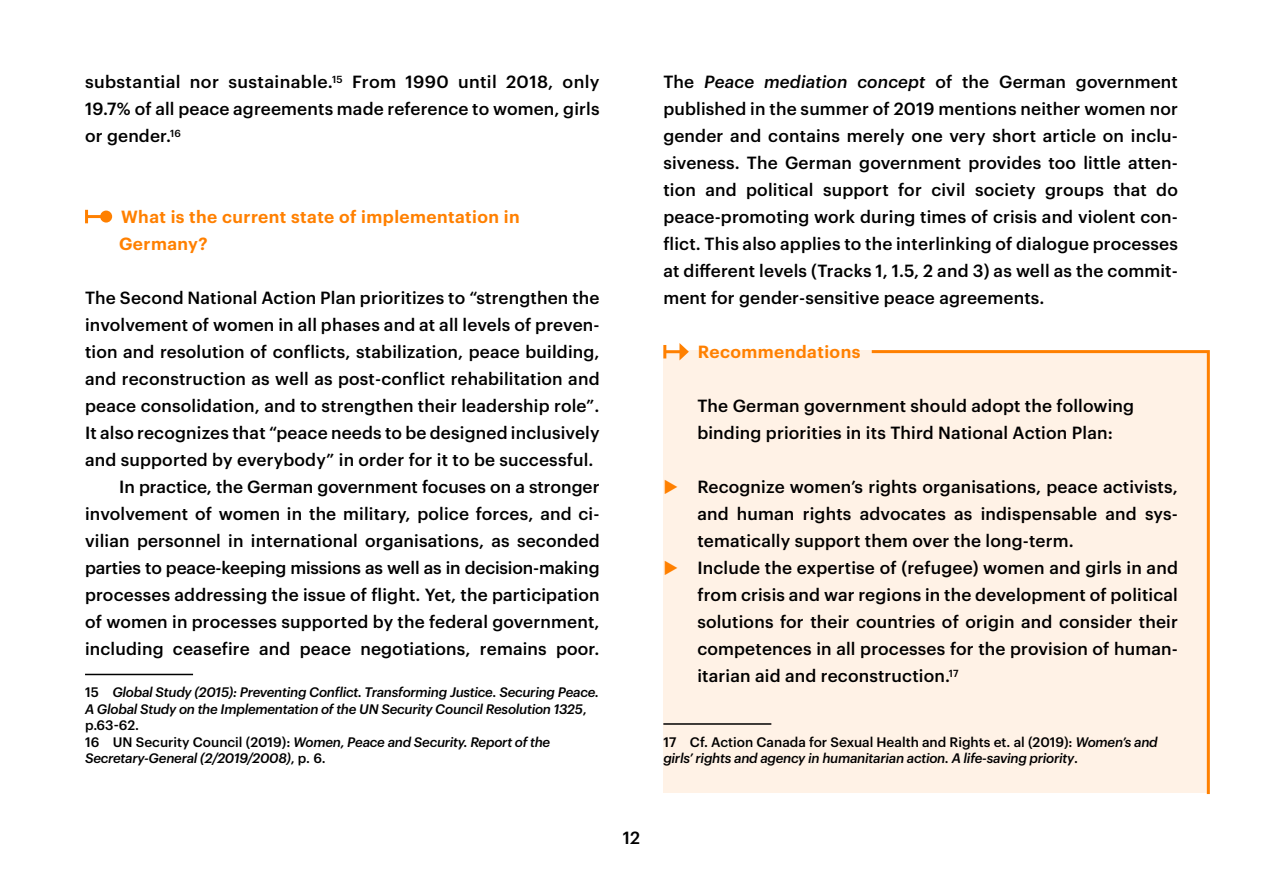
<style>
.page{position:relative;width:1263px;height:893px;background:#fff}
.page>*{position:absolute;margin:0;border:0;box-sizing:border-box;transform-origin:0 0}
.t1{font:500 17.25px/27px "Graphik";letter-spacing:.01em;color:#000;text-align:justify}
.t2{font:600 17.25px/27px "Graphik";letter-spacing:.025em;color:#ff8000}
.t3{font:500 17.25px "Graphik";letter-spacing:-.01em;color:#000}
.t4{font:italic 500 13.5px/16.5px "Graphik";letter-spacing:-.02em;color:#000}
.s1{font-style:normal}
.s2{font-style:italic}
</style>
<div class="page">
<div style="left:663px;top:350px;width:547px;height:443px;background:#fff2e6"></div>
<hr style="left:87px;top:215px;width:19px;height:3px;background:#ff8000">
<svg style="left:85px;top:210px;width:3px;height:13px"></svg>
<div style="left:100px;top:211px;width:12px;height:12px;background:#ff8000;border-radius:50%"></div>
<hr style="left:85px;top:674px;width:108px;height:1px;background:#000">
<hr style="left:665px;top:350px;width:17px;height:3px;background:#ff8000">
<svg style="left:663px;top:345px;width:3px;height:13px"></svg>
<svg style="left:679px;top:343px;width:10px;height:17px"></svg>
<hr style="left:663px;top:723px;width:108px;height:2px;background:#000">
<svg style="left:871px;top:350px;width:339px;height:445px"></svg>
<p class="t1" style="left:85px;top:67px;width:516px">substantial nor sustainable.<sup>15</sup> From 1990 until 2018, only 19.7% of all peace agreements made reference to women, girls or gender.<sup>16</sup></p>
<p class="t2" style="left:119px;top:202px;width:402px">What is the current state of implementation in<br>Germany?</p>
<p class="t1" style="left:85px;top:283px;width:516px">The Second National Action Plan prioritizes to “strengthen the</p>
<p class="t1" style="left:85px;top:310px;width:516px">involvement of women in all phases and at all levels of preven-</p>
<p class="t1" style="left:85px;top:337px;width:516px">tion and resolution of conflicts, stabilization, peace building,</p>
<p class="t1" style="left:85px;top:364px;width:516px">and reconstruction as well as post-conflict rehabilitation and</p>
<p class="t1" style="left:85px;top:391px;width:516px">peace consolidation, and to strengthen their leadership role”.</p>
<p class="t1" style="left:85px;top:418px;width:516px">It also recognizes that “peace needs to be designed inclusively</p>
<p class="t1" style="left:85px;top:445px;width:510px">and supported by everybody” in order for it to be successful.</p>
<p class="t1" style="left:119px;top:472px;width:482px">In practice, the German government focuses on a stronger</p>
<p class="t1" style="left:85px;top:499px;width:516px">involvement of women in the military, police forces, and ci-</p>
<p class="t1" style="left:85px;top:526px;width:516px">vilian personnel in international organisations, as seconded</p>
<p class="t3" style="left:85px;top:555px;width:516px">parties to peace-keeping missions as well as in decision-making</p>
<p class="t1" style="left:85px;top:580px;width:516px">processes addressing the issue of flight. Yet, the participation</p>
<p class="t1" style="left:85px;top:607px;width:516px">of women in processes supported by the federal government,</p>
<p class="t1" style="left:85px;top:634px;width:516px">including ceasefire and peace negotiations, remains poor.</p>
<p class="t4" style="left:85px;top:683px;width:516px"><span class="s1">15</span> Global Study (2015): Preventing Conflict. Transforming Justice. Securing Peace.<br>A Global Study on the Implementation of the UN Security Council Resolution 1325<span class="s1">, p.63-62.<br>16 UN Security Council (2019):</span> Women, Peace and Security. Report of the Secretary-General (2/2019/2008)<span class="s1">, p. 6.</span></p>
<p class="t1" style="left:663px;top:67px;width:516px">The <span class="s2">Peace mediation concept</span> of the German government published in the summer of 2019 mentions neither women nor gender and contains merely one very short article on inclu&shy;siveness. The German government provides too little atten&shy;tion and political support for civil society groups that do peace-promoting work during times of crisis and violent con&shy;flict. This also applies to the interlinking of dialogue processes at different levels (Tracks 1, 1.5, 2 and 3) as well as the commit&shy;ment for gender-sensitive peace agreements.</p>
<p class="t2" style="left:698px;top:337px;width:164px">Recommendations</p>
<p class="t1" style="left:697px;top:391px;width:438px">The German government should adopt the following binding priorities in its Third National Action Plan:</p>
<p class="t1" style="left:697px;top:472px;width:482px;text-align:left">Recognize women’s rights organisations, peace activists, and human rights advocates as indispensable and sys&shy;tematically support them over the long-term.<br>Include the expertise of (refugee) women and girls in and from crisis and war regions in the development of political solutions for their countries of origin and consider their competences in all processes for the provision of human&shy;itarian aid and reconstruction.<sup>17</sup></p>
<p class="t4" style="left:663px;top:732px;width:496px"><span class="s1">17 Cf. Action Canada for Sexual Health and Rights et. al (2019):</span> Women’s and girls’ rights and agency in humanitarian action. A life-saving priority<span class="s1">.</span></p>
<p class="t1" style="left:623px;top:823px;width:19px">12</p>
</div>
